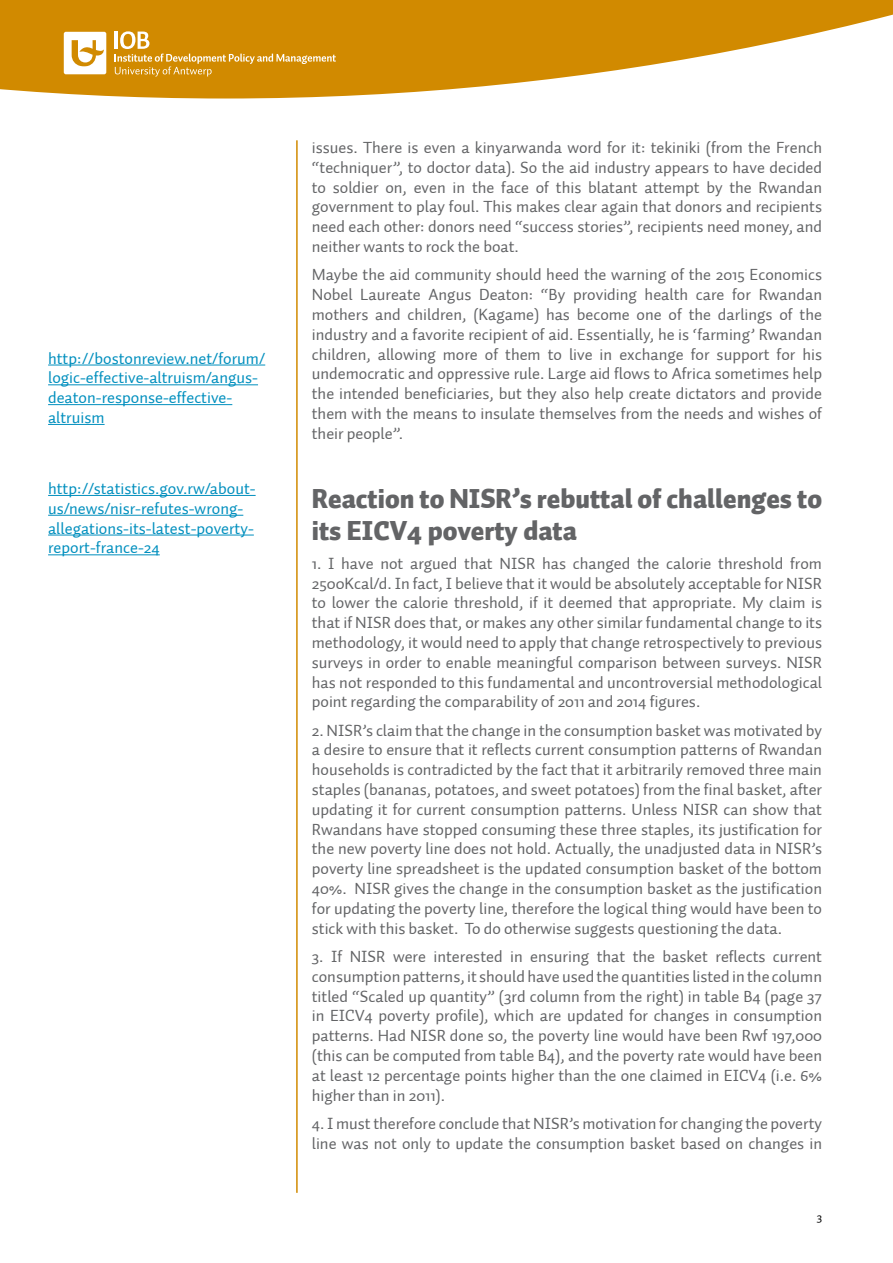
<style>
.page{position:relative;width:893px;height:1263px;background:#fff}
.page>*{position:absolute;margin:0;border:0;box-sizing:border-box;transform-origin:0 0}
.t1{font:900 27px/32.4px "Auto 1";color:#636466}
.t2{font:16.5px/19.8px "Auto 1";color:#636466;text-align:justify}
.t3{font:16.5px/19.8px "Auto 1";color:#008fbe}
.t4{font:12px "Auto 1";color:#000}
</style>
<div class="page">
<svg style="left:0;top:0;width:893px;height:99px;fill:#d18a00"></svg>
<hr style="left:48px;top:365px;width:217px;height:1px;background:#008fbe">
<hr style="left:48px;top:385px;width:210px;height:1px;background:#008fbe">
<hr style="left:48px;top:404px;width:184px;height:1px;background:#008fbe">
<hr style="left:48px;top:424px;width:57px;height:1px;background:#008fbe">
<hr style="left:48px;top:495px;width:208px;height:1px;background:#008fbe">
<hr style="left:48px;top:515px;width:195px;height:1px;background:#008fbe">
<hr style="left:48px;top:535px;width:206px;height:1px;background:#008fbe">
<hr style="left:48px;top:555px;width:112px;height:1px;background:#008fbe">
<svg style="left:115px;top:31px;width:221px;height:46px;background:#d6971c"></svg>
<svg style="left:64px;top:32px;width:42px;height:42px"></svg>
<hr style="left:296px;top:140px;width:2px;height:1053px;background:#d18a00">
<p class="t3" style="left:48px;top:348px;width:219px">http://bostonreview.net/forum/ logic-effective-altruism/angus&shy;deaton-response-effective&shy;altruism</p>
<p class="t3" style="left:48px;top:479px;width:209px">http://statistics.gov.rw/about&shy;us/news/nisr-refutes-wrong&shy;allegations-its-latest-poverty&shy;report-france-24</p>
<p class="t2" style="left:312px;top:138px;width:512px">issues. There is even a kinyarwanda word for it: tekiniki (from the French “techniquer”, to doctor data). So the aid industry appears to have decided to soldier on, even in the face of this blatant attempt by the Rwandan government to play foul. This makes clear again that donors and recipients need each other: donors need “success stories”, recipients need money, and neither wants to rock the boat.</p>
<p class="t2" style="left:312px;top:265px;width:512px">Maybe the aid community should heed the warning of the 2015 Economics N obel Laureate Angus Deaton: “By providing health care for Rwandan mothers and children, (Kagame) has become one of the darlings of the industry and a favorite recipient of aid. Essentially, he is ‘farming’ Rwandan children, allowing more of them to live in exchange for support for his undemocratic and oppressive rule. Large aid flows to Africa sometimes help the intended beneficiaries, but they also help create dictators and provide them with the means to insulate themselves from the needs and wishes of their people”.</p>
<h1 class="t1" style="left:312px;top:483px;width:512px">Reaction to NISR’s rebuttal of challenges to its EICV4 poverty data</h1>
<p class="t2" style="left:312px;top:553px;width:512px">1. I have not argued that N ISR has changed the calorie threshold from 2500Kcal/d. In fact, I believe that it would be absolutely acceptable for N ISR to lower the calorie threshold, if it deemed that appropriate. My claim is that if N ISR does that, or makes any other similar fundamental change to its methodology, it would need to apply that change retrospectively to previous surveys in order to enable meaningful comparison between surveys. N ISR has not responded to this fundamental and uncontroversial methodological point regarding the comparability of 2011 and 2014 figures.</p>
<p class="t2" style="left:312px;top:720px;width:512px">2. N ISR’s claim that the change in the consumption basket was motivated by a desire to ensure that it reflects current consumption patterns of Rwandan households is contradicted by the fact that it arbitrarily removed three main staples (bananas, potatoes, and sweet potatoes) from the final basket, after updating it for current consumption patterns. Unless NISR can show that Rwandans have stopped consuming these three staples, its justification for the new poverty line does not hold. Actually, the unadjusted data in N ISR’s poverty line spreadsheet is the updated consumption basket of the bottom 40%. NISR gives the change in the consumption basket as the justification for updating the poverty line, therefore the logical thing would have been to stick with this basket. To do otherwise suggests questioning the data.</p>
<p class="t2" style="left:312px;top:947px;width:512px">3. If NISR were interested in ensuring that the basket reflects current consumption patterns, it should have used the quantities listed in the column titled “Scaled up quantity” (3rd column from the right) in table B4 (page 37 in EICV4 poverty profile), which are updated for changes in consumption patterns. Had N ISR done so, the poverty line would have been Rwf 197,000 (this can be computed from table B4), and the poverty rate would have been at least 12 percentage points higher than the one claimed in EICV4 (i.e. 6% higher than in 2011).</p>
<p class="t2" style="left:312px;top:1114px;width:512px">4. I must therefore conclude that N ISR’s motivation for changing the poverty line was not only to update the consumption basket based on changes in</p>
<p class="t4" style="left:817px;top:1209px;width:7px">3</p>
</div>
